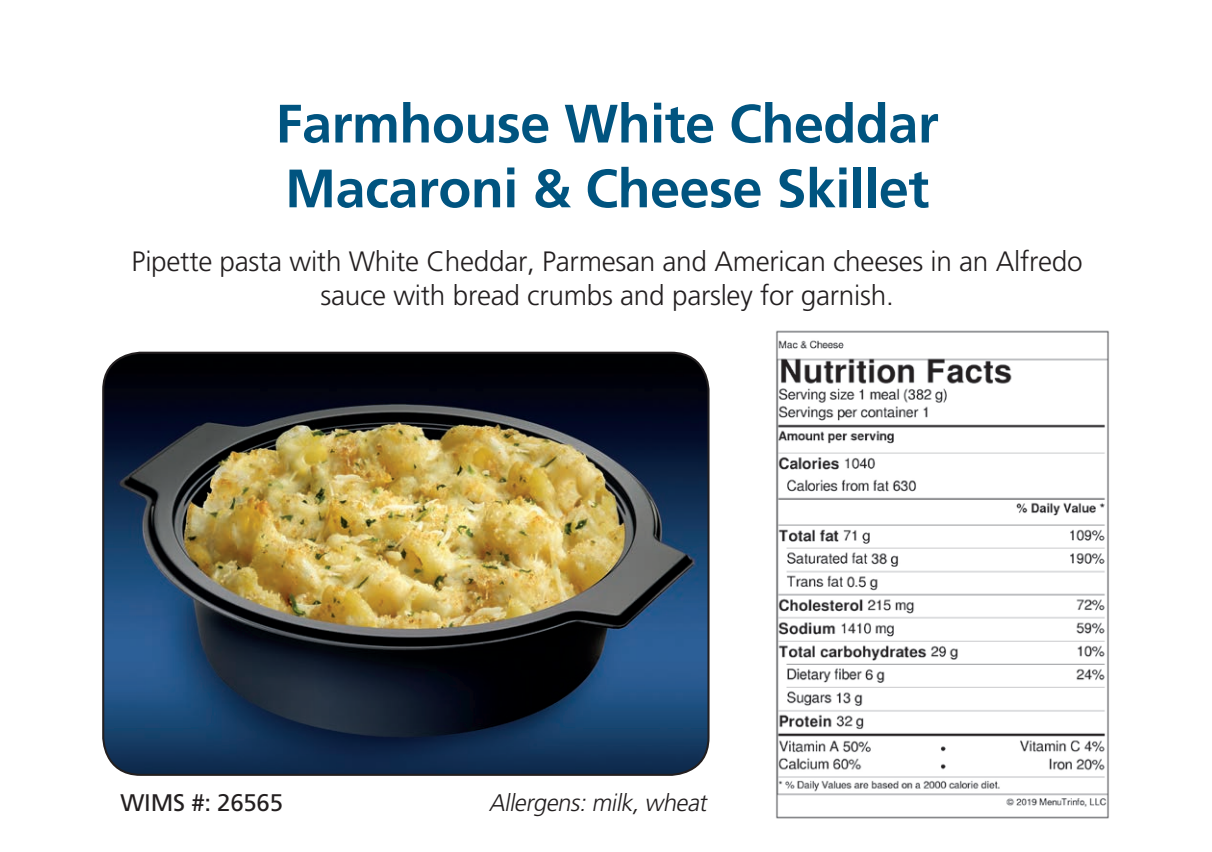
<style>
.page{position:relative;width:1212px;height:852px;background:#fff}
.page>*{position:absolute;margin:0;border:0;box-sizing:border-box;transform-origin:0 0}
.t1{font:700 54px/64.8px "Frutiger";letter-spacing:-.01em;color:#005480}
.t2{font:300 28px/33.6px "Frutiger";letter-spacing:-.01em;color:#231f20;text-align:center}
.t3{font:italic 300 24px "Frutiger";color:#231f20}
.t4{font:24px "Frutiger";letter-spacing:-.01em;color:#231f20}
</style>
<div class="page">
<img style="left:103px;top:353px;width:605px;height:422px">
<div style="left:102px;top:352px;width:608px;height:424px;border:2px solid #231f20;border-radius:37px"></div>
<img style="left:776px;top:330px;width:333px;height:489px">
<h1 class="t1" style="left:276px;top:92px;width:665px">Farmhouse White Cheddar<br>Macaroni &amp; Cheese Skillet</h1>
<p class="t2" style="left:132px;top:245px;width:953px">Pipette pasta with White Cheddar, Parmesan and American cheeses in an Alfredo sauce with bread crumbs and parsley for garnish.</p>
<p class="t4" style="left:121px;top:789px;width:164px">WIMS #: 26565</p>
<p class="t3" style="left:489px;top:790px;width:224px">Allergens:milk,wheat</p>
</div>
